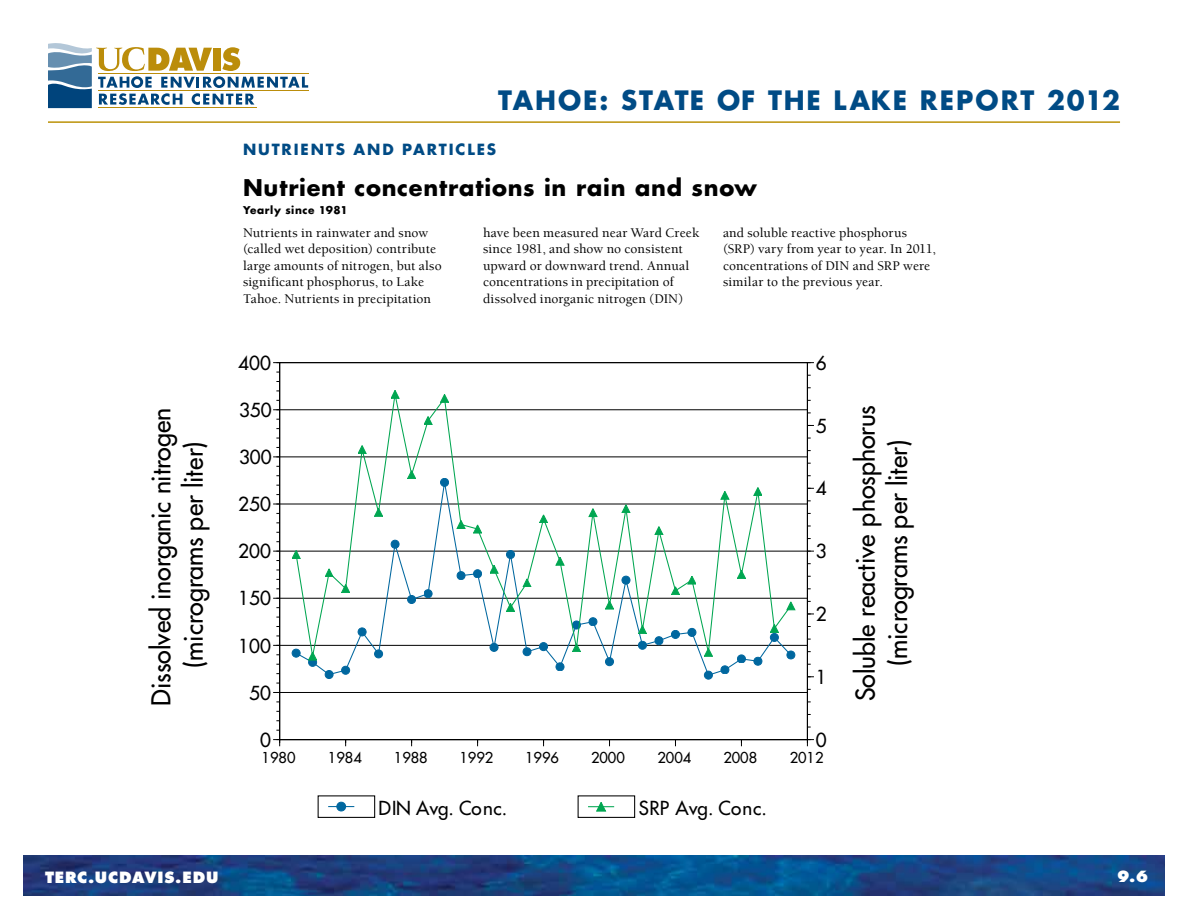
<style>
.page{position:relative;width:1188px;height:918px;background:#fff}
.page>*{position:absolute;margin:0;border:0;box-sizing:border-box;transform-origin:0 0}
.t1{font:700 26.1px "Futura UC Davis";letter-spacing:.08em;color:#004b85}
.t2{font:500 25.35px/32.4px "Futura UC Davis";letter-spacing:-.01em;color:#000;text-align:center}
.t3{font:700 22.5px "Futura UC Davis";letter-spacing:.035em;color:#000}
.t4{font:500 18.9px "Futura UC Davis";color:#000}
.t5{font:500 18.9px "Futura UC Davis";letter-spacing:.02em;color:#000}
.t6{font:700 15.15px "Futura UC Davis";letter-spacing:.13em;color:#004b85}
.t7{font:800 15.15px "Futura UC Davis";letter-spacing:.05em;color:#fff}
.t8{font:500 14.7px "Futura UC Davis";color:#000}
.t9{font:500 13.5px/16.5px "Berkeley UC Davis";letter-spacing:.01em;color:#000}
.t10{font:700 10.5px "Futura UC Davis";letter-spacing:.04em;color:#000}
</style>
<div class="page">
<img style="left:23px;top:856px;width:1142px;height:40px">
<hr style="left:48px;top:121px;width:1072px;height:2px;background:#bb9208">
<hr style="left:98px;top:90px;width:211px;height:1px;background:#bb8d0b">
<hr style="left:98px;top:73px;width:211px;height:1px;background:#bb8d0b">
<svg style="left:48px;top:43px;width:260px;height:65px"></svg>
<hr style="left:279px;top:692px;width:529px;height:1px;background:#000">
<hr style="left:279px;top:645px;width:529px;height:1px;background:#000">
<hr style="left:279px;top:598px;width:529px;height:1px;background:#000">
<hr style="left:279px;top:551px;width:529px;height:1px;background:#000">
<hr style="left:279px;top:504px;width:529px;height:1px;background:#000">
<hr style="left:279px;top:457px;width:529px;height:1px;background:#000">
<hr style="left:279px;top:410px;width:529px;height:1px;background:#000">
<hr style="left:279px;top:362px;width:529px;height:1px;background:#000">
<svg style="left:273px;top:739px;width:7px;height:7px"></svg>
<svg style="left:807px;top:739px;width:7px;height:7px"></svg>
<hr style="left:279px;top:362px;width:1px;height:378px;background:#000">
<hr style="left:807px;top:362px;width:1px;height:378px;background:#000">
<hr style="left:279px;top:739px;width:529px;height:1px;background:#000">
<div style="left:787px;top:651px;width:8px;height:8px;background:#00679f;border:1px solid #00679f;border-radius:50%"></div>
<div style="left:754px;top:657px;width:8px;height:8px;background:#00679f;border:1px solid #00679f;border-radius:50%"></div>
<div style="left:737px;top:655px;width:8px;height:8px;background:#0d6ea3;border:1px solid #00679f;border-radius:50%"></div>
<div style="left:721px;top:666px;width:8px;height:8px;background:#00679f;border:1px solid #00679f;border-radius:50%"></div>
<div style="left:704px;top:671px;width:8px;height:8px;background:#00679f;border:1px solid #00679f;border-radius:50%"></div>
<div style="left:605px;top:658px;width:9px;height:8px;background:#00679f;border:1px solid #00679f;border-radius:50%"></div>
<div style="left:556px;top:663px;width:8px;height:8px;background:#00679f;border:1px solid #00679f;border-radius:50%"></div>
<div style="left:342px;top:666px;width:8px;height:8px;background:#00679f;border:1px solid #00679f;border-radius:50%"></div>
<div style="left:325px;top:670px;width:8px;height:9px;background:#00679f;border:1px solid #00679f;border-radius:50%"></div>
<div style="left:309px;top:658px;width:8px;height:8px;background:#00679f;border:1px solid #00679f;border-radius:50%"></div>
<div style="left:292px;top:649px;width:8px;height:8px;background:#00679f;border:1px solid #00679f;border-radius:50%"></div>
<svg style="left:295px;top:397px;width:497px;height:265px"></svg>
<svg style="left:787px;top:602px;width:8px;height:8px"></svg>
<svg style="left:770px;top:624px;width:9px;height:9px"></svg>
<svg style="left:754px;top:487px;width:8px;height:9px"></svg>
<svg style="left:737px;top:570px;width:8px;height:9px"></svg>
<svg style="left:721px;top:491px;width:8px;height:8px"></svg>
<svg style="left:704px;top:648px;width:9px;height:8px"></svg>
<svg style="left:688px;top:576px;width:8px;height:8px"></svg>
<svg style="left:671px;top:587px;width:9px;height:8px"></svg>
<svg style="left:655px;top:527px;width:8px;height:8px"></svg>
<svg style="left:638px;top:626px;width:9px;height:8px"></svg>
<svg style="left:622px;top:505px;width:8px;height:8px"></svg>
<svg style="left:605px;top:601px;width:9px;height:8px"></svg>
<svg style="left:589px;top:509px;width:8px;height:8px"></svg>
<svg style="left:572px;top:644px;width:9px;height:8px"></svg>
<svg style="left:556px;top:557px;width:8px;height:8px"></svg>
<svg style="left:539px;top:515px;width:9px;height:8px"></svg>
<svg style="left:523px;top:579px;width:8px;height:8px"></svg>
<svg style="left:506px;top:603px;width:9px;height:8px"></svg>
<svg style="left:490px;top:565px;width:8px;height:8px"></svg>
<svg style="left:473px;top:525px;width:9px;height:8px"></svg>
<svg style="left:457px;top:520px;width:8px;height:9px"></svg>
<svg style="left:441px;top:394px;width:8px;height:8px"></svg>
<svg style="left:424px;top:417px;width:8px;height:8px"></svg>
<svg style="left:407px;top:471px;width:9px;height:8px"></svg>
<svg style="left:391px;top:390px;width:8px;height:8px"></svg>
<svg style="left:375px;top:508px;width:8px;height:8px"></svg>
<svg style="left:358px;top:446px;width:8px;height:8px"></svg>
<svg style="left:342px;top:585px;width:8px;height:8px"></svg>
<svg style="left:325px;top:569px;width:8px;height:8px"></svg>
<svg style="left:309px;top:652px;width:8px;height:8px"></svg>
<svg style="left:292px;top:550px;width:8px;height:9px"></svg>
<div style="left:318px;top:795px;width:57px;height:23px;border:1px solid #000"></div>
<svg style="left:328px;top:806px;width:26px;height:1px"></svg>
<div style="left:337px;top:802px;width:9px;height:9px;background:#00679f;border:1px solid #00679f;border-radius:50%"></div>
<div style="left:578px;top:795px;width:57px;height:23px;border:1px solid #000"></div>
<svg style="left:588px;top:802px;width:26px;height:9px"></svg>
<h1 class="t1" style="left:498px;top:83px;width:623px">Tahoe: State of the Lake Report 2012</h1>
<p class="t6" style="left:243px;top:139px;width:80px">Nutrients</p>
<p class="t6" style="left:354px;top:139px;width:143px">an d Particles</p>
<h3 class="t3" style="left:243px;top:173px;width:515px">Nutrient concentrations in rain and snow</h3>
<p class="t10" style="left:243px;top:203px;width:106px">Yearly since 1981</p>
<p class="t9" style="left:243px;top:224px;width:200px">Nutrients in rainwater and snow (called wet deposition) contribute large amounts of nitrogen, but also significant phosphorus, to Lake Tahoe. Nutrients in precipitation</p>
<p class="t9" style="left:483px;top:224px;width:218px">have been measured near Ward Creek since 1981, and show no consistent upward or downward trend. Annual concentrations in precipitation of dissolved inorganic nitrogen (DIN)</p>
<p class="t9" style="left:723px;top:224px;width:214px">and soluble reactive phosphorus (SRP) vary from year to year. In 2011, concentrations of DIN and SRP were similar to the previous year.</p>
<h3 class="t4" style="left:238px;top:351px;width:34px">400</h3>
<h3 class="t4" style="left:816px;top:351px;width:12px">6</h3>
<h3 class="t4" style="left:239px;top:398px;width:34px">350</h3>
<h2 class="t2" style="left:145px;top:706px;width:300px;rotate:-90deg">Dissolved inorganic nitrogen (micrograms per liter)</h2>
<h2 class="t2" style="left:849px;top:701px;width:298px;rotate:-90deg">Soluble reactive phosphorus (micrograms per liter)</h2>
<h3 class="t4" style="left:816px;top:414px;width:12px">5</h3>
<h3 class="t4" style="left:239px;top:445px;width:34px">300</h3>
<h3 class="t4" style="left:816px;top:477px;width:12px">4</h3>
<h3 class="t4" style="left:238px;top:492px;width:34px">250</h3>
<h3 class="t4" style="left:238px;top:539px;width:34px">200</h3>
<h3 class="t4" style="left:816px;top:540px;width:12px">3</h3>
<h3 class="t4" style="left:238px;top:587px;width:34px">150</h3>
<h3 class="t4" style="left:816px;top:602px;width:12px">2</h3>
<h3 class="t4" style="left:238px;top:634px;width:34px">100</h3>
<h3 class="t4" style="left:816px;top:665px;width:12px">1</h3>
<h3 class="t4" style="left:249px;top:681px;width:23px">50</h3>
<h3 class="t4" style="left:260px;top:728px;width:12px">0</h3>
<h3 class="t4" style="left:816px;top:728px;width:12px">0</h3>
<p class="t7" style="left:45px;top:867px;width:175px">TERC.UCDAVIS.EDU</p>
<p class="t8" style="left:262px;top:748px;width:35px">1980</p>
<p class="t8" style="left:328px;top:748px;width:35px">1984</p>
<p class="t8" style="left:394px;top:748px;width:35px">1988</p>
<p class="t8" style="left:459px;top:748px;width:35px">1992</p>
<p class="t8" style="left:525px;top:748px;width:35px">1996</p>
<p class="t8" style="left:591px;top:748px;width:35px">2000</p>
<p class="t8" style="left:657px;top:748px;width:35px">2004</p>
<p class="t8" style="left:723px;top:748px;width:35px">2008</p>
<p class="t8" style="left:790px;top:748px;width:35px">2012</p>
<h3 class="t5" style="left:378px;top:797px;width:130px">DIN Avg. Conc.</h3>
<h3 class="t5" style="left:639px;top:797px;width:129px">SRP Avg. Conc.</h3>
<p class="t7" style="left:1117px;top:867px;width:33px">9.6</p>
</div>
